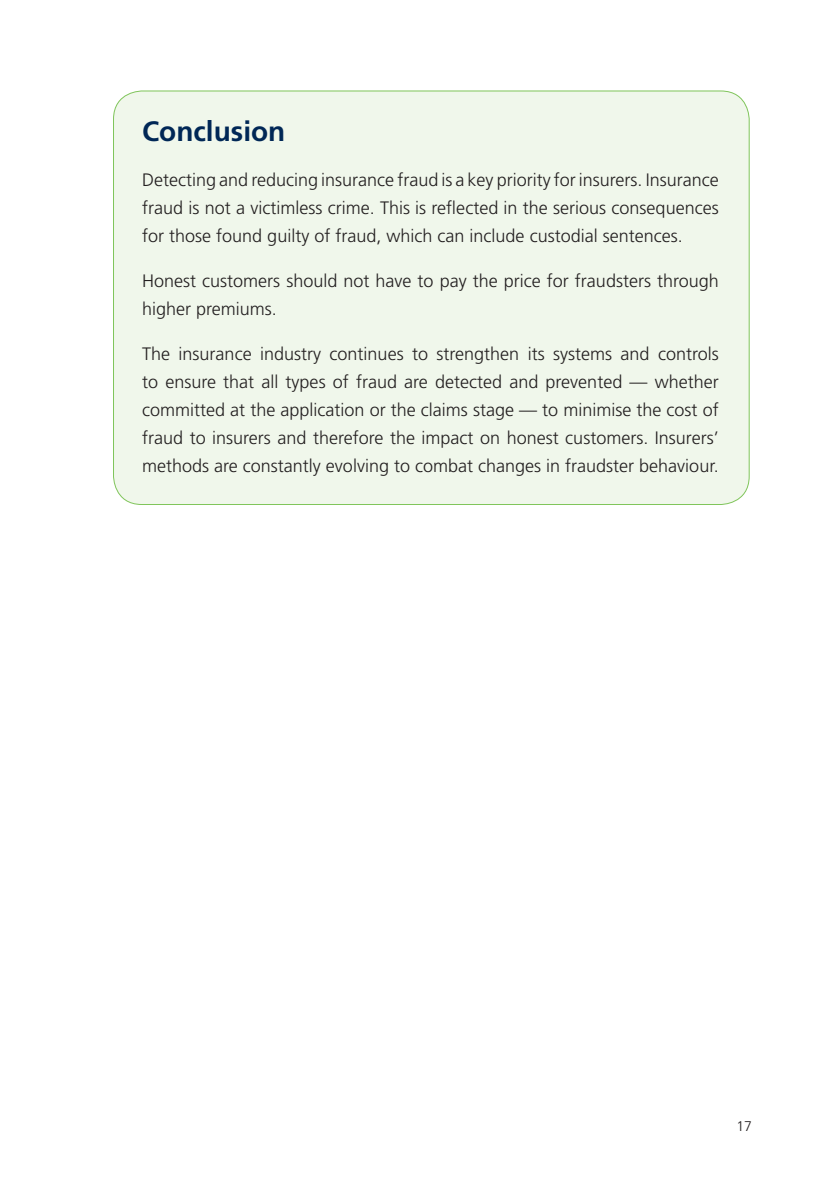
<style>
.page{position:relative;width:840px;height:1191px;background:#fff}
.page>*{position:absolute;margin:0;border:0;box-sizing:border-box;transform-origin:0 0}
.t1{font:700 28px "Frutiger LT Std";color:#002756}
.t2{font:300 18px/28px "Frutiger LT Std";color:#231f20;text-align:justify}
.t3{font:300 14px "Frutiger LT Std";color:#231f20}
</style>
<div class="page">
<div style="left:113px;top:91px;width:635px;height:413px;background:#f0f7eb;border-radius:28px"></div>
<h1 class="t1" style="left:142px;top:114px;width:145px">Conclusion</h1>
<p class="t2" style="left:142px;top:166px;width:578px">Detecting and reducing insurance fraud is a key priority for insurers. Insurance fraud is not a victimless crime. This is reflected in the serious consequences for those found guilty of fraud, which can include custodial sentences.</p>
<p class="t2" style="left:142px;top:267px;width:578px">Honest customers should not have to pay the price for fraudsters through higher premiums.</p>
<p class="t2" style="left:142px;top:340px;width:578px">The insurance industry continues to strengthen its systems and controls to ensure that all types of fraud are detected and prevented — whether committed at the application or the claims stage — to minimise the cost of fraud to insurers and therefore the impact on honest customers. Insurers’ methods are constantly evolving to combat changes in fraudster behaviour.</p>
<p class="t3" style="left:736px;top:1118px;width:17px">17</p>
</div>
